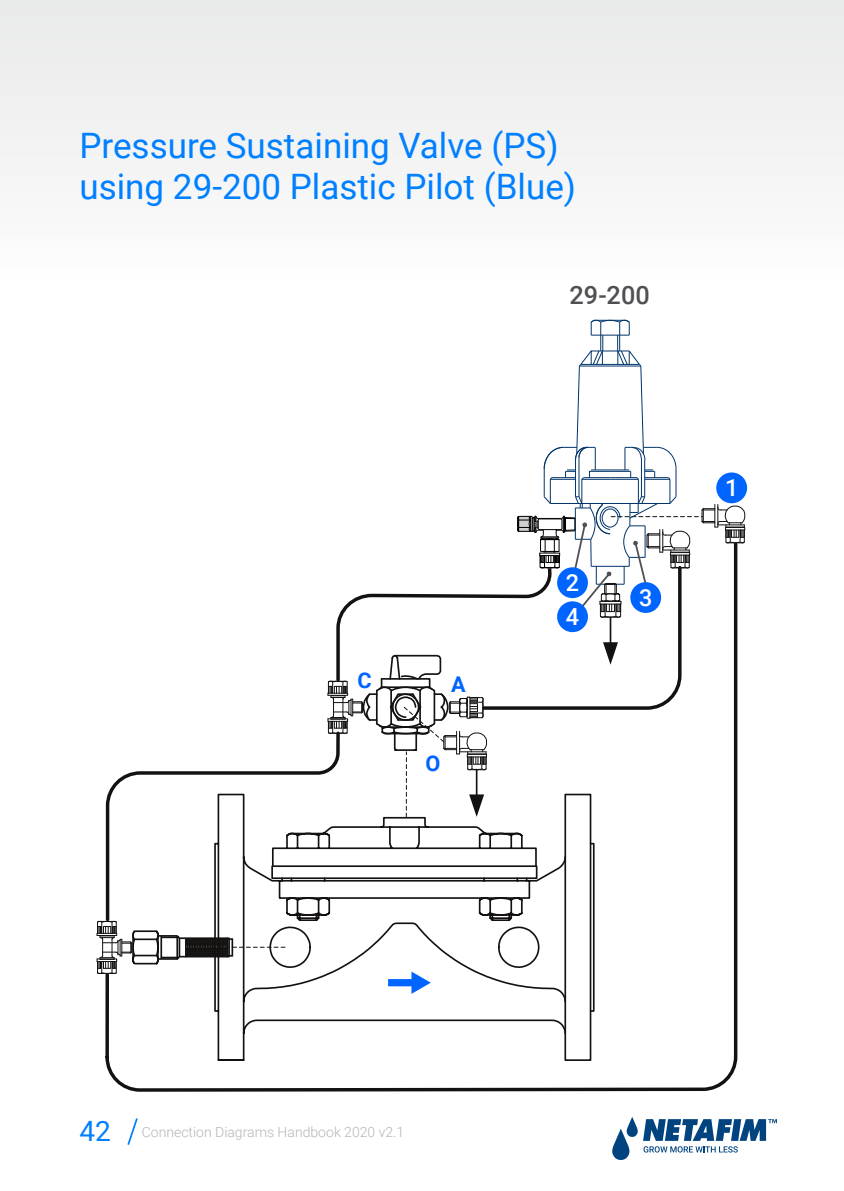
<style>
.page{position:relative;width:844px;height:1191px;background:#fff}
.page>*{position:absolute;margin:0;border:0;box-sizing:border-box;transform-origin:0 0}
.t1{font:35px/41.3px "Roboto";color:#0080ff}
.t2{font:500 25.2px "Roboto";color:#4f5053}
.t3{font:25.2px "Roboto";color:#fff}
.t4{font:500 23.45px "Roboto";color:#fff}
.t5{font:700 21.7px "Roboto";color:#0064ff}
.t6{font:300 14px "Roboto";color:#b2b5b7}
.s1{font-weight:400;font-size:28px;color:#0080ff}
</style>
<div class="page">
<div style="left:0;top:0;width:843px;height:283px;background:#f2f3f3"></div>
<svg style="left:127px;top:1118px;width:11px;height:27px"></svg>
<svg style="left:612px;top:1117px;width:164px;height:43px"></svg>
<svg style="left:105px;top:769px;width:633px;height:322px"></svg>
<svg style="left:96px;top:855px;width:189px;height:192px"></svg>
<svg style="left:327px;top:319px;width:418px;height:498px"></svg>
<div style="left:716px;top:472px;width:30px;height:31px;background:#0064ff;border-radius:50%"></div>
<div style="left:557px;top:567px;width:30px;height:31px;background:#0064ff;border-radius:50%"></div>
<div style="left:557px;top:601px;width:30px;height:31px;background:#0064ff;border-radius:50%"></div>
<div style="left:630px;top:582px;width:31px;height:31px;background:#0064ff;border-radius:50%"></div>
<p class="t1" style="left:79px;top:123px;width:498px">Pressure Sustaining Valve (PS) using 29-200 Plastic Pilot (Blue)</p>
<p class="t2" style="left:569px;top:278px;width:82px">29-200</p>
<p class="t5" style="left:357px;top:665px;width:16px">C</p>
<p class="t5" style="left:451px;top:669px;width:16px">A</p>
<p class="t5" style="left:425px;top:747px;width:16px">O</p>
<p class="t4" style="left:565px;top:566px;width:15px">2</p>
<p class="t3" style="left:565px;top:598px;width:16px">4</p>
<p class="t3" style="left:638px;top:580px;width:16px">3</p>
<p class="t4" style="left:724px;top:472px;width:15px">1</p>
<p class="t6" style="left:79px;top:1122px;width:326px"><span class="s1">42</span> Connection Diagrams Handbook 2020 v2.1</p>
</div>
